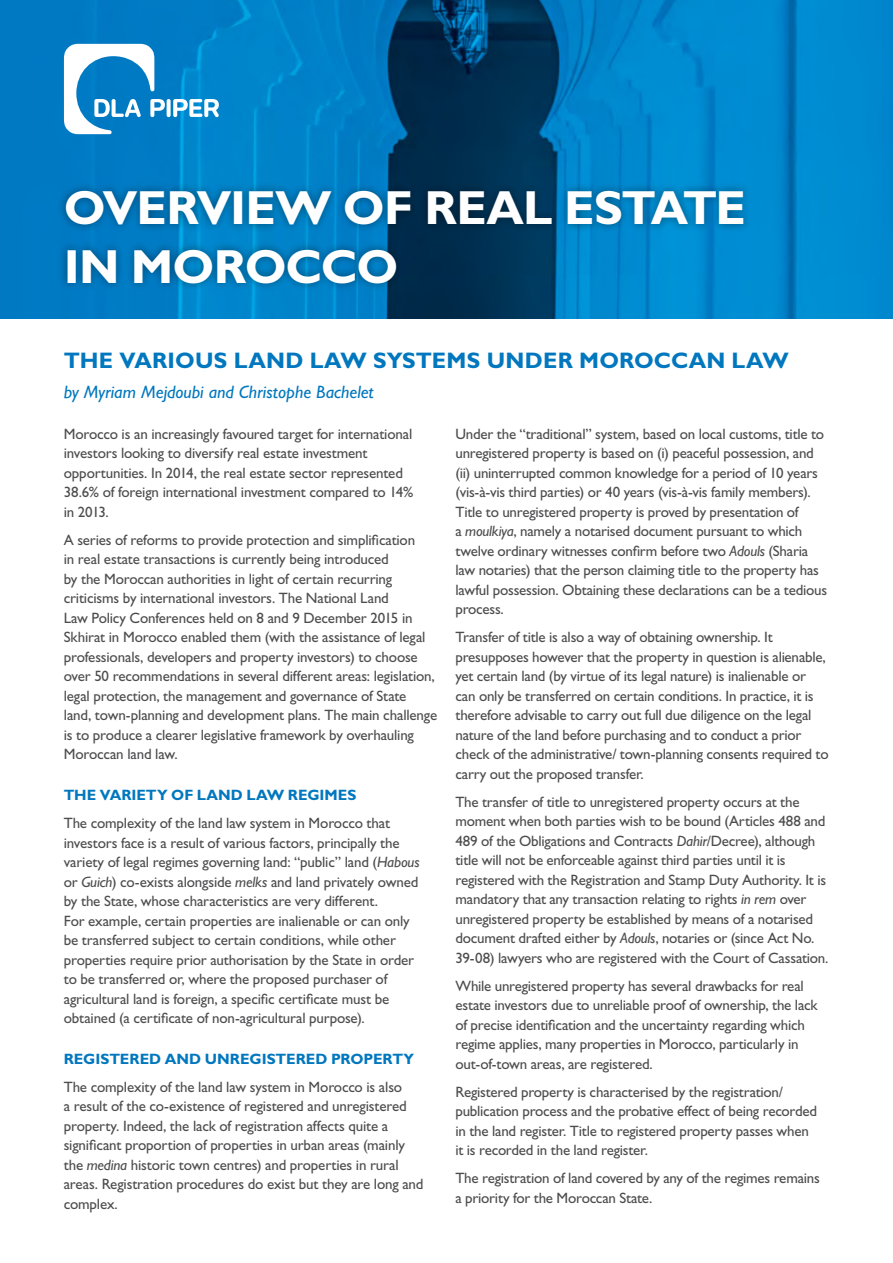
<style>
.page{position:relative;width:893px;height:1263px;background:#fff}
.page>*{position:absolute;margin:0;border:0;box-sizing:border-box;transform-origin:0 0}
.t1{font:700 48px/58.8px "Gill Sans Std";letter-spacing:-.02em;color:#fff}
.t2{font:700 22.5px "Gill Sans Std";letter-spacing:.005em;color:#0077be}
.t3{font:italic 18px "Gill Sans Std";color:#0077be}
.t4{font:15px/19.5px "Gill Sans Std";letter-spacing:-.015em;color:#4d4d4f}
.t5{font:700 15px "Gill Sans Std";color:#0077be}
.s1{font-style:italic}
</style>
<div class="page">
<img style="left:0;top:0;width:893px;height:319px">
<svg style="left:167px;top:99px;width:4px;height:18px"></svg>
<svg style="left:173px;top:99px;width:46px;height:18px"></svg>
<svg style="left:64px;top:44px;width:101px;height:90px"></svg>
<div style="left:57px;top:182px;width:695px;height:109px;background:#000;opacity:.4"></div>
<h1 class="t1" style="left:64px;top:178px;width:684px">OVERVIEW OF REAL ESTATE<br>IN M OROCCO</h1>
<h2 class="t2" style="left:64px;top:347px;width:727px">THE VARIOUS LAND LAW SYSTEMS UNDER MOROCCAN LAW</h2>
<p class="t3" style="left:64px;top:382px;width:311px">by Myriam Mejdoubi and Christophe Bachelet</p>
<p class="t4" style="left:64px;top:424px;width:351px">Morocco is an increasingly favoured target for international investors looking to diversify real estate investment opportunities. In 2014, the real estate sector represented 38.6% of foreign international investment compared to 14% in 2013.</p>
<p class="t4" style="left:64px;top:530px;width:375px">A series of reforms to provide protection and simplification<br>in real estate transactions is currently being introduced<br>by the Moroccan authorities in light of certain recurring criticisms by international investors. The National Land<br>Law Policy Conferences held on 8 and 9 December 2015 in Skhirat in Morocco enabled them (with the assistance of legal professionals, developers and property investors) to choose over 50 recommendations in several different areas: legislation, legal protection, the management and governance of State land, town-planning and development plans. The main challenge is to produce a clearer legislative framework by overhauling Moroccan land law.</p>
<p class="t5" style="left:64px;top:786px;width:294px">THE VARIETY OF LAND LAW REGIMES</p>
<p class="t4" style="left:64px;top:813px;width:357px">The complexity of the land law system in Morocco that investors face is a result of various factors, principally the variety of legal regimes governing land: “public” land (<span class="s1">Habous </span>or <span class="s1">Guich</span>) co-exists alongside <span class="s1">melks</span> and land privately owned by the State, whose characteristics are very different.<br>For example, certain properties are inalienable or can only be transferred subject to certain conditions, while other properties require prior authorisation by the State in order to be transferred or, where the proposed purchaser of agricultural land is foreign, a specific certificate must be obtained (a certificate of non-agricultural purpose).</p>
<p class="t5" style="left:64px;top:1050px;width:352px">REGISTERED AND UNREGISTERED PROPERTY</p>
<p class="t4" style="left:64px;top:1077px;width:361px">The complexity of the land law system in Morocco is also<br>a result of the co-existence of registered and unregistered property. Indeed, the lack of registration affects quite a significant proportion of properties in urban areas (mainly the <span class="s1">medina</span> historic town centres) and properties in rural areas. Registration procedures do exist but they are long and complex.</p>
<p class="t4" style="left:455px;top:424px;width:373px">Under the “traditional” system, based on local customs, title to unregistered property is based on (i) peaceful possession, and (ii) uninterrupted common knowledge for a period of 10 years (vis-à-vis third parties) or 40 years (vis-à-vis family members).<br>Title to unregistered property is proved by presentation of<br>a <span class="s1">moulkiya</span>, namely a notarised document pursuant to which twelve ordinary witnesses confirm before two <span class="s1">Adouls</span> (Sharia law notaries) that the person claiming title to the property has lawful possession. Obtaining these declarations can be a tedious process.</p>
<p class="t4" style="left:455px;top:627px;width:375px">Transfer of title is also a way of obtaining ownership. It presupposes however that the property in question is alienable, yet certain land (by virtue of its legal nature) is inalienable or can only be transferred on certain conditions. In practice, it is therefore advisable to carry out full due diligence on the legal nature of the land before purchasing and to conduct a prior check of the administrative/ town-planning consents required to carry out the proposed transfer.</p>
<p class="t4" style="left:455px;top:792px;width:374px">The transfer of title to unregistered property occurs at the moment when both parties wish to be bound (Articles 488 and 489 of the Obligations and Contracts <span class="s1">Dahir</span>/Decree), although title will not be enforceable against third parties until it is registered with the Registration and Stamp Duty Authority. It is mandatory that any transaction relating to rights <span class="s1">in rem</span> over unregistered property be established by means of a notarised document drafted either by <span class="s1">Adouls</span>, notaries or (since Act No.<br>39-08) lawyers who are registered with the Court of Cassation.</p>
<p class="t4" style="left:455px;top:976px;width:364px">While unregistered property has several drawbacks for real estate investors due to unreliable proof of ownership, the lack of precise identification and the uncertainty regarding which regime applies, many properties in Morocco, particularly in out-of-town areas, are registered.</p>
<p class="t4" style="left:455px;top:1082px;width:363px">Registered property is characterised by the registration/ publication process and the probative effect of being recorded in the land register. Title to registered property passes when it is recorded in the land register.</p>
<p class="t4" style="left:455px;top:1168px;width:366px">The registration of land covered by any of the regimes remains a priority for the Moroccan State.</p>
</div>
